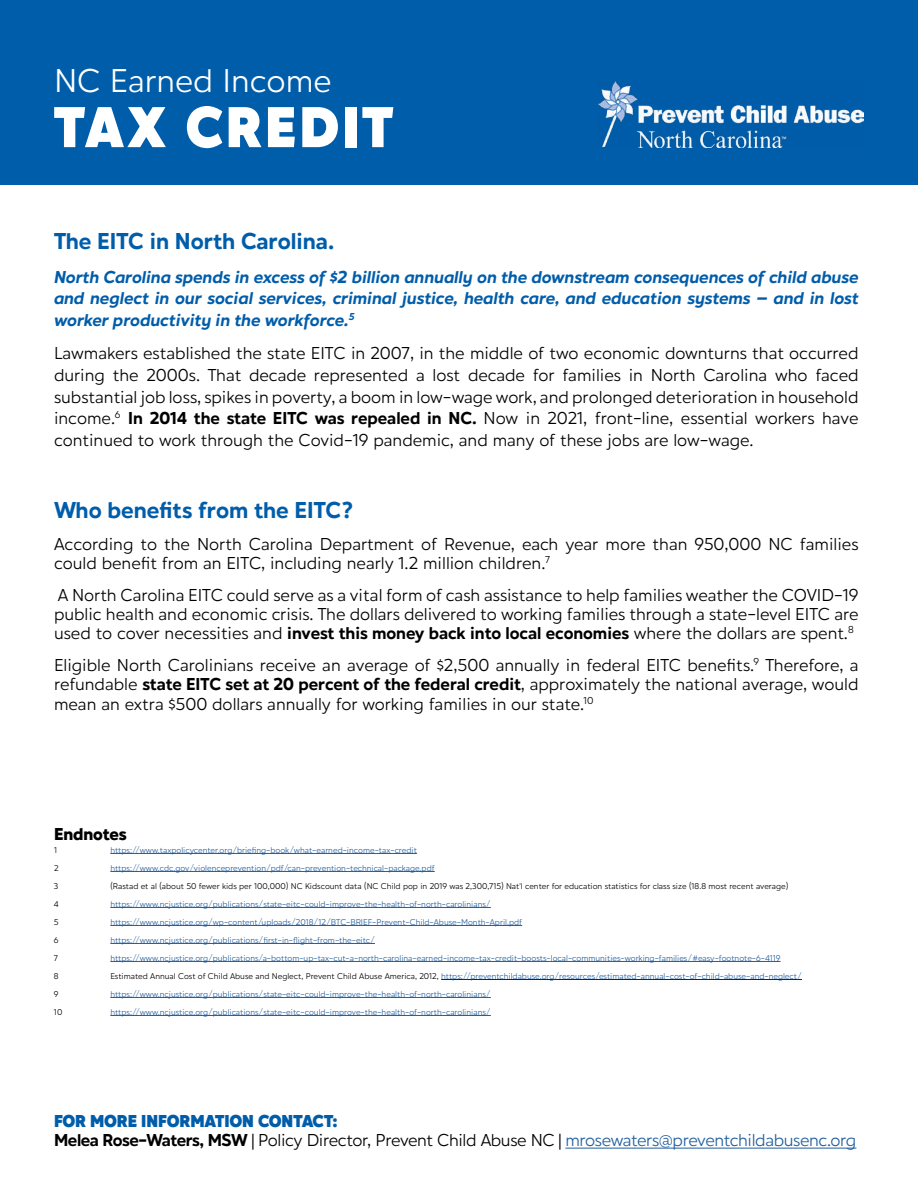
<style>
.page{position:relative;width:918px;height:1188px;background:#fff}
.page>*{position:absolute;margin:0;border:0;box-sizing:border-box;transform-origin:0 0}
.t1{font:800 60px "Hartwell";letter-spacing:.05em;color:#fff}
.t2{font:34.35px "Hartwell";color:#fff}
.t3{font:700 24px "Hartwell";color:#005daa}
.t4{font:18px/19.4px "Hartwell";letter-spacing:-.005em;color:#000;text-align:justify}
.t5{font:italic 700 18px/21.6px "Hartwell";color:#005daa;text-align:justify}
.t6{font:18px/19.4px "Hartwell";letter-spacing:-.025em;color:#000}
.t7{font:900 18px "Hartwell";letter-spacing:-.01em;color:#000}
.t8{font:8.7px "Hartwell";color:#215e9e}
.t9{font:8.7px "Hartwell";letter-spacing:-.005em;color:#000}
.s1{font-weight:700}
.s2{color:#000}
.s3{font-weight:800;color:#005daa}
.s4{color:#215e9e}
</style>
<div class="page">
<div style="left:0;top:0;width:918px;height:185px;background:#005daa"></div>
<img style="left:599px;top:82px;width:265px;height:65px">
<hr style="left:565px;top:1148px;width:291px;height:1px;background:#215e9e">
<hr style="left:110px;top:853px;width:307px;height:1px;background:#215e9e">
<hr style="left:110px;top:871px;width:325px;height:1px;background:#215e9e">
<hr style="left:110px;top:907px;width:381px;height:1px;background:#215e9e">
<hr style="left:110px;top:925px;width:412px;height:1px;background:#215e9e">
<hr style="left:110px;top:943px;width:265px;height:1px;background:#215e9e">
<hr style="left:110px;top:961px;width:671px;height:1px;background:#215e9e">
<hr style="left:441px;top:979px;width:361px;height:1px;background:#002060">
<hr style="left:110px;top:997px;width:381px;height:1px;background:#215e9e">
<hr style="left:110px;top:1015px;width:381px;height:1px;background:#215e9e">
<h2 class="t2" style="left:54px;top:61px;width:279px">NC Earned Income</h2>
<h1 class="t1" style="left:54px;top:92px;width:341px">TAX CREDIT</h1>
<h3 class="t3" style="left:54px;top:227px;width:282px">The EITC in North Carolina.</h3>
<p class="t5" style="left:54px;top:268px;width:806px">North Carolina spends in excess of $2 billion annually on the downstream consequences of child abuse and neglect in our social services, criminal justice, health care, and education systems – and in lost worker productivity in the workforce.<sup>5</sup></p>
<p class="t4" style="left:54px;top:344px;width:806px;line-height:21.6px">Lawmakers established the state EITC in 2007, in the middle of two economic downturns that occurred during the 2000s. That decade represented a lost decade for families in North Carolina who faced substantial job loss, spikes in poverty, a boom in low-wage work, and prolonged deterioration in household income.<sup>6</sup> <span class="s1">In 2014 the state EITC was repealed in NC.</span> Now in 2021, front-line, essential workers have continued to work through the Covid-19 pandemic, and many of these jobs are low-wage.</p>
<h3 class="t3" style="left:54px;top:496px;width:301px">Who benefits from the EITC?</h3>
<p class="t4" style="left:54px;top:536px;width:806px">According to the North Carolina Department of Revenue, each year more than 950,000 NC families could benefit from an EITC, including nearly 1.2 million children.<sup>7</sup></p>
<p class="t4" style="left:54px;top:587px;width:806px">A North Carolina EITC could serve as a vital form of cash assistance to help families weather the COVID-19 public health and economic crisis. The dollars delivered to working families through a state-level EITC are used to cover necessities and <span class="s1">invest this money back into local economies</span> where the dollars are spent.<sup>8</sup></p>
<p class="t4" style="left:54px;top:657px;width:806px">Eligible North Carolinians receive an average of $2,500 annually in federal EITC benefits.<sup>9</sup> Therefore, a refundable <span class="s1">state EITC set at 20 percent of the federal credit</span>, approximately the national average, would mean an extra $500 dollars annually for working families in our state.<sup>10</sup></p>
<p class="t7" style="left:54px;top:823px;width:74px">Endnotes</p>
<p class="t9" style="left:54px;top:845px;width:4px">1</p>
<p class="t8" style="left:110px;top:845px;width:308px">https://www.taxpolicycenter.org/briefing-book/what-earned-income-tax-credit</p>
<p class="t9" style="left:54px;top:863px;width:6px">2</p>
<p class="t8" style="left:110px;top:863px;width:326px">https://www.cdc.gov/violenceprevention/pdf/can-prevention-technical-package.pdf</p>
<p class="t9" style="left:54px;top:881px;width:6px">3</p>
<p class="t9" style="left:110px;top:881px;width:680px">(Rastad et al (about 50 fewer kids per 100,000) NC Kidscount data (NC Child pop in 2019 was 2,300,715) Nat’l center for education statistics for class size (18.8 most recent average)</p>
<p class="t9" style="left:54px;top:899px;width:6px">4</p>
<p class="t8" style="left:110px;top:899px;width:382px">https://www.ncjustice.org/publications/state-eitc-could-improve-the-health-of-north-carolinians/</p>
<p class="t9" style="left:54px;top:917px;width:6px">5</p>
<p class="t8" style="left:110px;top:917px;width:413px">https://www.ncjustice.org/wp-content/uploads/2018/12/BTC-BRIEF-Prevent-Child-Abuse-Month-April.pdf</p>
<p class="t9" style="left:54px;top:935px;width:6px">6</p>
<p class="t8" style="left:110px;top:935px;width:266px">https://www.ncjustice.org/publications/first-in-flight-from-the-eitc/</p>
<p class="t9" style="left:54px;top:953px;width:6px">7</p>
<p class="t8" style="left:110px;top:953px;width:672px">https://www.ncjustice.org/publications/a-bottom-up-tax-cut-a-north-carolina-earned-income-tax-credit-boosts-local-communities-working-families/#easy-footnote-6-4119</p>
<p class="t9" style="left:54px;top:971px;width:6px">8</p>
<p class="t8" style="left:110px;top:971px;width:693px"><span class="s2">Estimated Annual Cost of Child Abuse and Neglect, Prevent Child Abuse America, 2012,</span> https://preventchildabuse.org/resources/estimated-annual-cost-of-child-abuse-and-neglect/</p>
<p class="t9" style="left:54px;top:989px;width:6px">9</p>
<p class="t8" style="left:110px;top:989px;width:382px">https://www.ncjustice.org/publications/state-eitc-could-improve-the-health-of-north-carolinians/</p>
<p class="t9" style="left:54px;top:1007px;width:10px">10</p>
<p class="t8" style="left:110px;top:1007px;width:382px">https://www.ncjustice.org/publications/state-eitc-could-improve-the-health-of-north-carolinians/</p>
<p class="t6" style="left:54px;top:1113px;width:804px"><span class="s3">FOR MORE INFORMATION CONTACT:<br></span><span class="s1">Melea Rose-Waters, MSW</span> | Policy Director, Prevent Child Abuse NC | <span class="s4">mrosewaters@preventchildabusenc.org</span></p>
</div>
